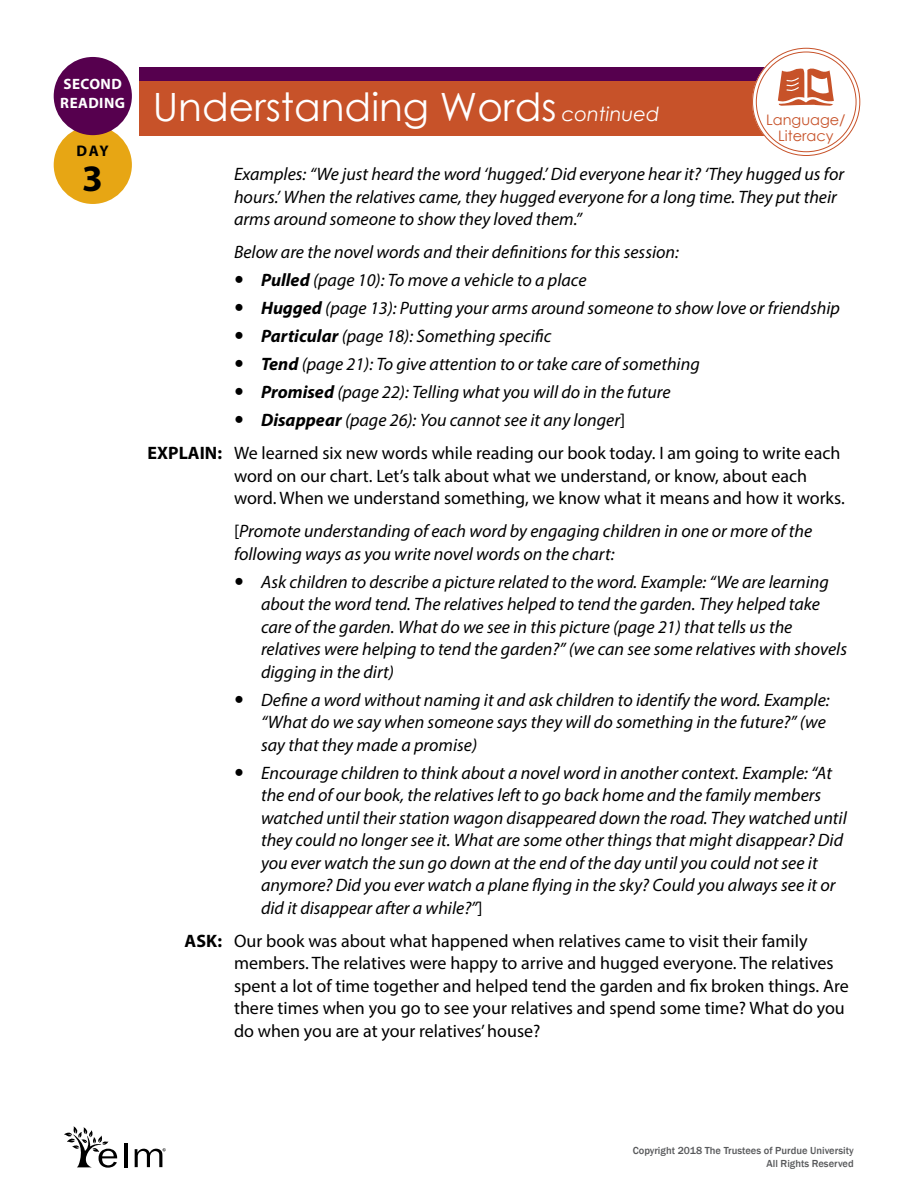
<style>
.page{position:relative;width:918px;height:1188px;background:#fff}
.page>*{position:absolute;margin:0;border:0;box-sizing:border-box;transform-origin:0 0}
.t1{font:39px "Century Gothic";color:#fff}
.t2{font:700 37.5px "Myriad Pro";color:#000}
._3-03_Lesson_Body_GR{font:italic 18px/22.5px "Myriad Pro";color:#000}
._3-04_Lesson_Body_Bo{font:18px/22.5px "Myriad Pro";color:#000}
.t3{font:700 15.45px "Myriad Pro";color:#000}
.t4{font:700 15px/19.5px "Myriad Pro";letter-spacing:.03em;color:#fff}
.t5{font:14.55px/15.9px "Century Gothic";color:#c75229;text-align:center}
.t6{font:500 10.5px/12.6px "Franklin Gothic";color:#58595b;text-align:right}
.s1{font-weight:700}
.s2{font-style:normal}
.s3{font-style:italic;font-size:19.5px}
</style>
<div class="page">
<div style="left:140px;top:68px;width:631px;height:68px;background:#c75229"></div>
<div style="left:140px;top:68px;width:631px;height:13px;background:#56004e"></div>
<div style="left:54px;top:126px;width:78px;height:78px;background:#e7a614;border-radius:50%"></div>
<div style="left:54px;top:57px;width:78px;height:78px;background:#56004e;border-radius:50%"></div>
<div style="left:754px;top:50px;width:104px;height:104px;background:#fff;border-radius:50%"></div>
<div style="left:752px;top:48px;width:108px;height:108px;border:4px solid #fff;border-radius:50%"></div>
<svg style="left:778px;top:69px;width:56px;height:37px"></svg>
<hr style="left:124px;top:1143px;width:3px;height:24px;background:#000">
<svg style="left:64px;top:1126px;width:53px;height:42px"></svg>
<svg style="left:135px;top:1148px;width:31px;height:19px"></svg>
<p class="t4" style="left:60px;top:73px;width:66px">SECOND<br>READING</p>
<p class="t3" style="left:77px;top:141px;width:34px">DAY</p>
<h2 class="t2" style="left:82px;top:154px;width:22px">3</h2>
<p class="_3-03_Lesson_Body_GR" style="left:234px;top:162px;width:612px">Examples: “We just heard the word ‘hugged.’ Did everyone hear it? ‘They hugged us for hours.’ When the relatives came, they hugged everyone for a long time. They put their arms around someone to show they loved them.”</p>
<p class="_3-03_Lesson_Body_GR" style="left:234px;top:241px;width:446px">Below are the novel words and their definitions for this session:</p>
<p class="_3-03_Lesson_Body_GR" style="left:261px;top:269px;width:327px"><span class="s1">Pulled</span> (page 10): To move a vehicle to a place</p>
<p class="_3-03_Lesson_Body_GR" style="left:261px;top:297px;width:580px"><span class="s1">Hugged</span> (page 13): Putting your arms around someone to show love or friendship</p>
<p class="_3-03_Lesson_Body_GR" style="left:261px;top:324px;width:292px"><span class="s1">Particular</span> (page 18): Something specific</p>
<p class="_3-03_Lesson_Body_GR" style="left:261px;top:352px;width:440px"><span class="s1">Tend</span> (page 21): To give attention to or take care of something</p>
<p class="_3-03_Lesson_Body_GR" style="left:261px;top:380px;width:411px"><span class="s1">Promised</span> (page 22): Telling what you will do in the future</p>
<p class="_3-03_Lesson_Body_GR" style="left:261px;top:408px;width:366px"><span class="s1">Disappear</span> (page 26): You cannot see it any longer<span class="s2">]</span></p>
<p class="_3-04_Lesson_Body_Bo" style="left:234px;top:441px;width:612px;text-indent:-86px"><span class="s1">EXPLAIN:</span> We learned six new words while reading our book today. I am going to write each word on our chart. Let’s talk about what we understand, or know, about each word. When we understand something, we know what it means and how it works.</p>
<p class="_3-03_Lesson_Body_GR" style="left:234px;top:520px;width:580px"><span class="s2">[</span>Promote understanding of each word by engaging children in one or more of the following ways as you write novel words on the chart:</p>
<p class="_3-03_Lesson_Body_GR" style="left:261px;top:570px;width:588px">Ask children to describe a picture related to the word. Example: “We are learning about the word tend. The relatives helped to tend the garden. They helped take care of the garden. What do we see in this picture (page 21) that tells us the relatives were helping to tend the garden?” (we can see some relatives with shovels digging in the dirt)</p>
<p class="_3-03_Lesson_Body_GR" style="left:261px;top:688px;width:570px">Define a word without naming it and ask children to identify the word. Example: “What do we say when someone says they will do something in the future?” (we say that they made a promise)</p>
<p class="_3-03_Lesson_Body_GR" style="left:261px;top:761px;width:587px">Encourage children to think about a novel word in another context. Example: “At the end of our book, the relatives left to go back home and the family members watched until their station wagon disappeared down the road. They watched until they could no longer see it. What are some other things that might disappear? Did you ever watch the sun go down at the end of the day until you could not see it anymore? Did you ever watch a plane flying in the sky? Could you always see it or did it disappear after a while?”<span class="s2">]</span></p>
<p class="_3-04_Lesson_Body_Bo" style="left:234px;top:929px;width:616px;text-indent:-49px"><span class="s1">ASK:</span> Our book was about what happened when relatives came to visit their family members. The relatives were happy to arrive and hugged everyone. The relatives spent a lot of time together and helped tend the garden and fix broken things. Are there times when you go to see your relatives and spend some time? What do you do when you are at your relatives’ house?</p>
<h1 class="t1" style="left:153px;top:80px;width:508px">Understanding Words <span class="s3">continued</span></h1>
<p class="t5" style="left:766px;top:111px;width:81px">Language/<br>Literacy</p>
<p class="t6" style="left:633px;top:1145px;width:223px">Copyright 2018 The Trustees of Purdue University<br>All Rights Reserved</p>
</div>
